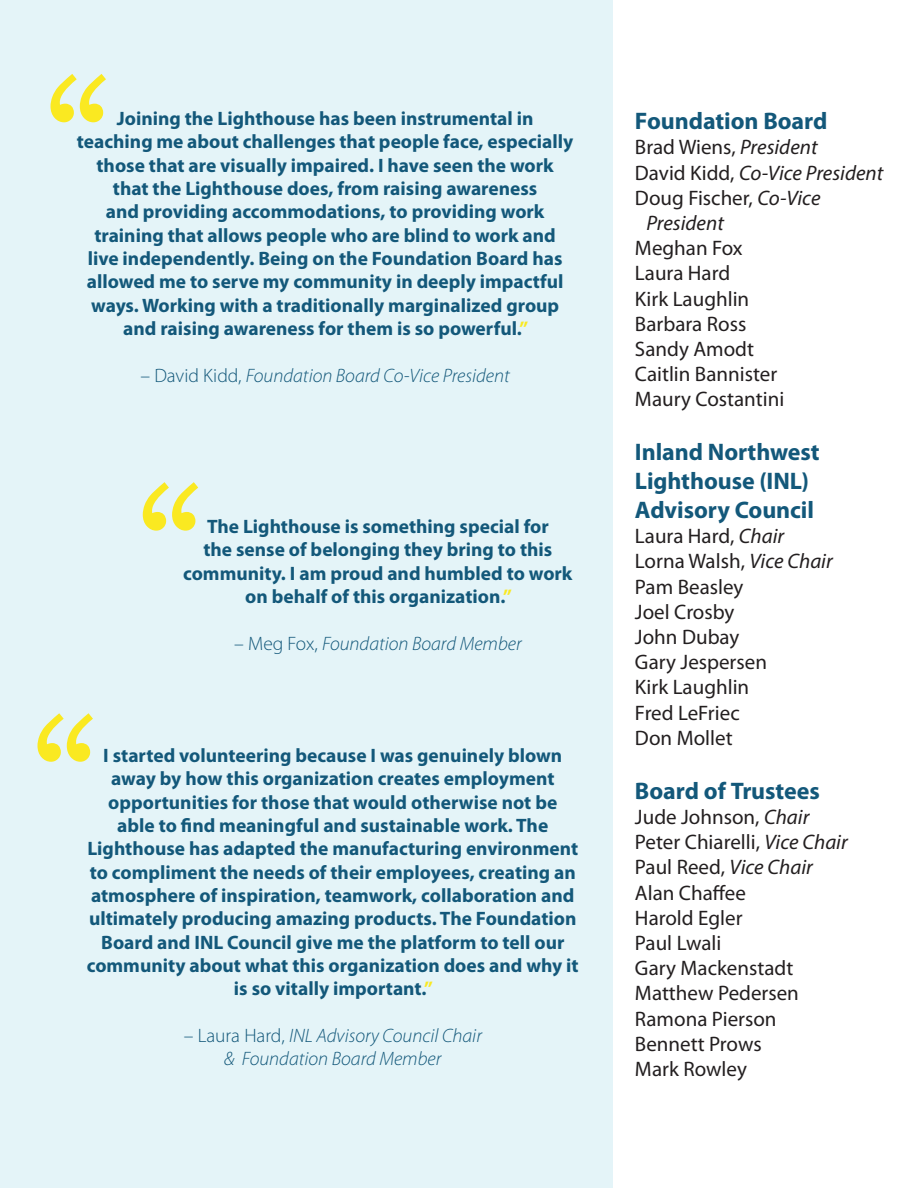
<style>
.page{position:relative;width:918px;height:1188px;background:#fff}
.page>*{position:absolute;margin:0;border:0;box-sizing:border-box;transform-origin:0 0}
.t1{font:700 24px/28.8px "Myriad Pro";letter-spacing:-.005em;color:#13587a}
.t2{font:21px "Myriad Pro";color:#231f20}
.t3{font:italic 21px "Myriad Pro";color:#231f20}
.Pullquote{font:700 19.5px/23.4px "Myriad Pro";color:#13587a;text-align:center}
.Pullquote-2{font:italic 300 19.5px "Myriad Pro";color:#13587a}
.s1{color:#fae921}
.s2{font-style:normal}
.s3{font-style:italic}
</style>
<div class="page">
<div style="left:0;top:0;width:612px;height:1188px;background:#e4f4f8"></div>
<svg style="left:143px;top:482px;width:55px;height:49px"></svg>
<svg style="left:51px;top:74px;width:55px;height:48px"></svg>
<svg style="left:38px;top:713px;width:55px;height:49px"></svg>
<p class="Pullquote" style="left:117px;top:106px;width:418px">Joining the Lighthouse has been instrumental in</p>
<p class="Pullquote" style="left:77px;top:129px;width:498px">teaching me about challenges that people face, especially those that are visually impaired. I have seen the work that the Lighthouse does, from raising awareness<br>and providing accommodations, to providing work training that allows people who are blind to work and live independently. Being on the Foundation Board has allowed me to serve my community in deeply impactful ways. Working with a traditionally marginalized group and raising awareness for them is so powerful.<span class="s1">”</span></p>
<p class="Pullquote-2" style="left:140px;top:364px;width:371px"><span class="s2">– David Kidd,</span> Foundation Board Co-Vice President</p>
<p class="Pullquote" style="left:183px;top:514px;width:391px">The Lighthouse is something special for<br>the sense of belonging they bring to this community. I am proud and humbled to work on behalf of this organization.<span class="s1">”</span></p>
<p class="Pullquote-2" style="left:234px;top:632px;width:289px"><span class="s2">– Meg Fox,</span> Foundation Board Member</p>
<p class="Pullquote" style="left:87px;top:743px;width:493px">I started volunteering because I was genuinely blown away by how this organization creates employment opportunities for those that would otherwise not be<br>able to find meaningful and sustainable work. The Lighthouse has adapted the manufacturing environment to compliment the needs of their employees, creating an atmosphere of inspiration, teamwork, collaboration and ultimately producing amazing products. The Foundation Board and INL Council give me the platform to tell our community about what this organization does and why it is so vitally important.<span class="s1">”</span></p>
<p class="Pullquote-2" style="left:184px;top:1024px;width:300px"><span class="s2">– Laura Hard,</span> INL Advisory Council Chair</p>
<p class="Pullquote-2" style="left:224px;top:1047px;width:219px">&amp; Foundation Board Member</p>
<p class="t1" style="left:635px;top:106px;width:194px">Foundation Board</p>
<p class="t2" style="left:635px;top:134px;width:184px">Brad Wiens, <span class="s3">President</span></p>
<p class="t3" style="left:635px;top:160px;width:250px"><span class="s2">David Kidd,</span> Co-Vice President</p>
<p class="t2" style="left:635px;top:185px;width:187px">Doug Fischer, <span class="s3">Co-Vice</span></p>
<p class="t3" style="left:646px;top:210px;width:79px">President</p>
<p class="t2" style="left:635px;top:235px;width:109px">Meghan Fox</p>
<p class="t2" style="left:635px;top:260px;width:97px">Laura Hard</p>
<p class="t2" style="left:635px;top:286px;width:116px">Kirk Laughlin</p>
<p class="t2" style="left:635px;top:311px;width:113px">Barbara Ross</p>
<p class="t2" style="left:635px;top:336px;width:121px">Sandy Amodt</p>
<p class="t2" style="left:635px;top:361px;width:144px">Caitlin Bannister</p>
<p class="t2" style="left:635px;top:386px;width:151px">Maury Costantini</p>
<p class="t1" style="left:635px;top:437px;width:186px">Inland Northwest<br>Lighthouse (INL)<br>Advisory Council</p>
<p class="t2" style="left:635px;top:523px;width:151px">Laura Hard, <span class="s3">Chair</span></p>
<p class="t2" style="left:635px;top:548px;width:199px">Lorna Walsh, <span class="s3">Vice Chair</span></p>
<p class="t2" style="left:635px;top:574px;width:110px">Pam Beasley</p>
<p class="t2" style="left:635px;top:599px;width:101px">Joel Crosby</p>
<p class="t2" style="left:635px;top:624px;width:106px">John Dubay</p>
<p class="t2" style="left:635px;top:649px;width:134px">Gary Jespersen</p>
<p class="t2" style="left:635px;top:674px;width:116px">Kirk Laughlin</p>
<p class="t2" style="left:635px;top:700px;width:106px">Fred LeFriec</p>
<p class="t2" style="left:635px;top:725px;width:99px">Don Mollet</p>
<p class="t1" style="left:635px;top:776px;width:186px">Board of Trustees</p>
<p class="t2" style="left:635px;top:804px;width:176px">Jude Johnson, <span class="s3">Chair</span></p>
<p class="t2" style="left:635px;top:829px;width:214px">Peter Chiarelli, <span class="s3">Vice Chair</span></p>
<p class="t2" style="left:635px;top:854px;width:179px">Paul Reed, <span class="s3">Vice Chair</span></p>
<p class="t2" style="left:635px;top:880px;width:112px">Alan Chaffee</p>
<p class="t2" style="left:635px;top:905px;width:109px">Harold Egler</p>
<p class="t2" style="left:635px;top:930px;width:88px">Paul Lwali</p>
<p class="t2" style="left:635px;top:955px;width:160px">Gary Mackenstadt</p>
<p class="t2" style="left:635px;top:980px;width:165px">Matthew Pedersen</p>
<p class="t2" style="left:635px;top:1006px;width:143px">Ramona Pierson</p>
<p class="t2" style="left:635px;top:1031px;width:128px">Bennett Prows</p>
<p class="t2" style="left:635px;top:1056px;width:113px">Mark Rowley</p>
</div>
